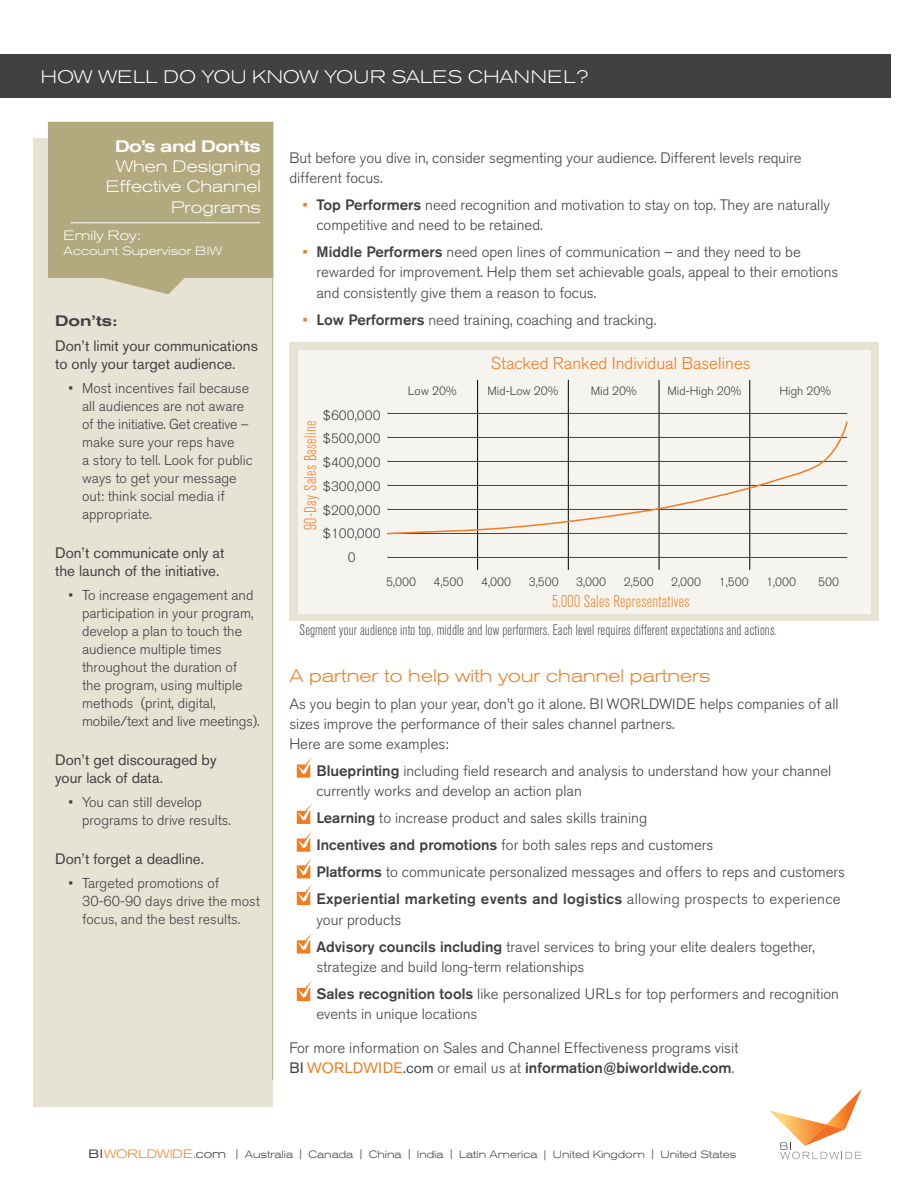
<style>
.page{position:relative;width:918px;height:1188px;background:#fff}
.page>*{position:absolute;margin:0;border:0;box-sizing:border-box;transform-origin:0 0}
.t1{font:300 expanded 18px "Akzidenz Grotesk BE";color:#f47b20}
.t2{font:300 expanded 18px "Akzidenz Grotesk BE";letter-spacing:.02em;color:#fff}
.t3{font:300 condensed 16.95px "Akzidenz Grotesk BE";letter-spacing:.02em;color:#f47b20}
.t4{font:300 16.95px "Akzidenz Grotesk BE";color:#f47b20}
.t5{font:300 expanded 16.5px/20.2px "Akzidenz Grotesk BE";color:#fff;text-align:right}
.t6{font:500 expanded 16.5px "Akzidenz Grotesk BE";letter-spacing:-.04em;color:#fff}
.t7{font:300 15px/20.2px "Akzidenz Grotesk BE";color:#414042}
.t8{font:15px/18px "Akzidenz Grotesk BE";color:#414042}
.t9{font:300 condensed 15px "Akzidenz Grotesk BE";letter-spacing:.01em;color:#414042}
.t10{font:500 expanded 15px "Akzidenz Grotesk BE";color:#414042}
.t11{font:300 14.25px/18px "Akzidenz Grotesk BE";color:#414042}
.t12{font:300 13.5px/23.7px "Akzidenz Grotesk BE";color:#414042;text-align:center}
.t13{font:300 expanded 13.5px "Akzidenz Grotesk BE";color:#fff}
.t14{font:300 12px "Akzidenz Grotesk BE";color:#414042}
.t15{font:300 expanded 12px "Akzidenz Grotesk BE";color:#fff}
.t16{font:300 expanded 12px "Akzidenz Grotesk BE";color:#f47b20}
.t17{font:300 expanded 10.5px "Akzidenz Grotesk BE";color:#414042}
.t18{font:300 9px "Akzidenz Grotesk BE";color:#414042}
.s1{font-weight:500;color:#f47b20}
.s2{font-weight:500}
.s3{font-weight:400}
.s4{font-weight:400;color:#f47b20}
.s5{font-weight:400;color:#414042}
.s6{font-size:12px;color:#f47b20}
.s7{font-size:12px}
</style>
<div class="page">
<div style="left:33px;top:139px;width:240px;height:968px;background:#e6e3d4"></div>
<svg style="left:770px;top:1089px;width:92px;height:70px"></svg>
<div style="left:0;top:54px;width:891px;height:43px;background:#414042"></div>
<hr style="left:272px;top:122px;width:1px;height:958px;background:#b9b088">
<div style="left:289px;top:342px;width:590px;height:279px;background:linear-gradient(to right,#e6e3d4,#e6e3d4)"></div>
<div style="left:298px;top:350px;width:572px;height:263px;background:#f6f4ef"></div>
<svg style="left:297px;top:803px;width:15px;height:21px"></svg>
<svg style="left:297px;top:858px;width:15px;height:47px"></svg>
<svg style="left:297px;top:757px;width:15px;height:21px"></svg>
<svg style="left:297px;top:831px;width:15px;height:21px"></svg>
<svg style="left:297px;top:933px;width:15px;height:21px"></svg>
<svg style="left:297px;top:980px;width:15px;height:21px"></svg>
<svg style="left:48px;top:122px;width:225px;height:172px;background:#b7ad85"></svg>
<hr style="left:70px;top:223px;width:190px;height:1px;background:#fff">
<svg style="left:387px;top:380px;width:461px;height:190px"></svg>
<p class="t2" style="left:41px;top:66px;width:549px">How well do you know your sales channel?</p>
<p class="t6" style="left:115px;top:137px;width:147px">Do’s and Don’ts</p>
<p class="t5" style="left:106px;top:156px;width:156px">When Designing<br>Effective Channel<br>Programs</p>
<p class="t13" style="left:64px;top:227px;width:79px">Emily Roy:</p>
<p class="t15" style="left:64px;top:244px;width:160px">Account Supervisor BIW</p>
<p class="t10" style="left:55px;top:312px;width:64px">Don’ts:</p>
<p class="t8" style="left:55px;top:336px;width:204px">Don’t limit your communications to only your target audience.</p>
<p class="t11" style="left:82px;top:380px;width:172px;text-indent:-13px">• Most incentives fail because all audiences are not aware of the initiative. Get creative – make sure your reps have<br>a story to tell. Look for public ways to get your message out: think social media if appropriate.</p>
<p class="t8" style="left:55px;top:543px;width:171px">Don’t communicate only at the launch of the initiative.</p>
<p class="t11" style="left:82px;top:587px;width:179px;text-indent:-13px">• To increase engagement and participation in your program, develop a plan to touch the audience multiple times throughout the duration of the program, using multiple methods (print, digital, mobile/text and live meetings).</p>
<p class="t8" style="left:55px;top:750px;width:163px">Don’t get discouraged by your lack of data.</p>
<p class="t11" style="left:82px;top:794px;width:150px;text-indent:-13px">• You can still develop programs to drive results.</p>
<p class="t8" style="left:55px;top:849px;width:151px">Don’t forget a deadline.</p>
<p class="t11" style="left:82px;top:875px;width:179px;text-indent:-13px">• Targeted promotions of<br>30-60-90 days drive the most focus, and the best results.</p>
<p class="t7" style="left:289px;top:148px;width:514px">But before you dive in, consider segmenting your audience. Different levels require different focus.</p>
<p class="t7" style="left:316px;top:195px;width:515px;text-indent:-14px"><span class="s1">•</span> <span class="s2">Top Performers</span> need recognition and motivation to stay on top. They are naturally competitive and need to be retained.</p>
<p class="t7" style="left:316px;top:242px;width:524px;text-indent:-14px"><span class="s1">•</span> <span class="s2">Middle Performers</span> need open lines of communication – and they need to be rewarded for improvement. Help them set achievable goals, appeal to their emotions and consistently give them a reason to focus.</p>
<p class="t7" style="left:303px;top:310px;width:355px"><span class="s1">•</span> <span class="s2">Low Performers</span> need training, coaching and tracking.</p>
<p class="t4" style="left:491px;top:354px;width:261px">Stacked Ranked Individual Baselines</p>
<p class="t12" style="left:323px;top:403px;width:59px">$600,000 $500,000 $400,000 $300,000 $200,000 $100,000<br>0</p>
<p class="t3" style="left:301px;top:530px;width:110px;rotate:-90deg">90-Day Sales Baseline</p>
<p class="t14" style="left:408px;top:384px;width:50px">Low 20%</p>
<p class="t14" style="left:487px;top:384px;width:72px">Mid-Low 20%</p>
<p class="t14" style="left:591px;top:384px;width:47px">Mid 20%</p>
<p class="t14" style="left:667px;top:384px;width:75px">Mid-High 20%</p>
<p class="t14" style="left:779px;top:384px;width:53px">High 20%</p>
<p class="t18" style="left:394px;top:574px;width:17px">361</p>
<p class="t18" style="left:455px;top:574px;width:17px">313</p>
<p class="t18" style="left:485px;top:574px;width:17px">289</p>
<p class="t18" style="left:545px;top:574px;width:17px">241</p>
<p class="t18" style="left:576px;top:574px;width:17px">217</p>
<p class="t18" style="left:636px;top:574px;width:17px">169</p>
<p class="t18" style="left:666px;top:574px;width:17px">145</p>
<p class="t18" style="left:729px;top:574px;width:12px">97</p>
<p class="t18" style="left:760px;top:574px;width:12px">73</p>
<p class="t18" style="left:790px;top:574px;width:12px">49</p>
<p class="t18" style="left:820px;top:574px;width:12px">25</p>
<p class="t14" style="left:386px;top:575px;width:31px">5,000</p>
<p class="t14" style="left:434px;top:575px;width:31px">4,500</p>
<p class="t14" style="left:481px;top:575px;width:31px">4,000</p>
<p class="t14" style="left:529px;top:575px;width:31px">3,500</p>
<p class="t14" style="left:576px;top:575px;width:31px">3,000</p>
<p class="t14" style="left:624px;top:575px;width:31px">2,500</p>
<p class="t14" style="left:671px;top:575px;width:31px">2,000</p>
<p class="t14" style="left:719px;top:575px;width:31px">1,500</p>
<p class="t14" style="left:766px;top:575px;width:31px">1,000</p>
<p class="t14" style="left:818px;top:575px;width:22px">500</p>
<p class="t3" style="left:552px;top:593px;width:139px">5,000 Sales Representatives</p>
<p class="t9" style="left:300px;top:622px;width:479px">Segment your audience into top, middle and low performers. Each level requires different expectations and actions.</p>
<p class="t1" style="left:289px;top:665px;width:423px">A partner to help with your channel partners</p>
<p class="t7" style="left:289px;top:694px;width:341px">As you begin to plan your year, don’t go it alone. BI WORLD</p>
<p class="t7" style="left:289px;top:694px;width:551px;text-indent:370px">WIDE helps companies of all sizes improve the performance of their sales channel partners.<br>Here are some examples:</p>
<p class="t7" style="left:316px;top:761px;width:516px"><span class="s2">Blueprinting</span> including field research and analysis to understand how your channel currently works and develop an action plan</p>
<p class="t7" style="left:316px;top:805px;width:530px;line-height:27px"><span class="s2">Learning</span> to increase product and sales skills training<br><span class="s2">Incentives and promotions</span> for both sales reps and customers<br><span class="s2">Platforms</span> to communicate personalized messages and offers to reps and customers <span class="s2">Experiential marketing events and logistics</span> allowing prospects to experience</p>
<p class="t7" style="left:316px;top:906px;width:500px;line-height:27px">your products<br><span class="s2">Advisory councils including</span> travel services to bring your elite dealers together,</p>
<p class="t7" style="left:316px;top:954px;width:524px;line-height:27px">strategize and build long-term relationships<br><span class="s2">Sales recognition tools</span> like personalized URLs for top performers and recognition</p>
<p class="t7" style="left:316px;top:1004px;width:162px">events in unique locations</p>
<p class="t7" style="left:289px;top:1038px;width:451px">For more information on Sales and Channel Effectiveness programs visit<br><span class="s3">BI</span> <span class="s4">WORLDWIDE</span><span class="s3">.com</span> or email us at <span class="s2">information@biworldwide.com</span>.</p>
<p class="t16" style="left:89px;top:1147px;width:28px"><span class="s5">BI</span>WORLDW</p>
<p class="t17" style="left:170px;top:1148px;width:568px"><span class="s6">IDE</span> <span class="s7">.com</span> | Australia | Canada | China | India | Latin America | U nited Kingdom | U nited States</p>
</div>
